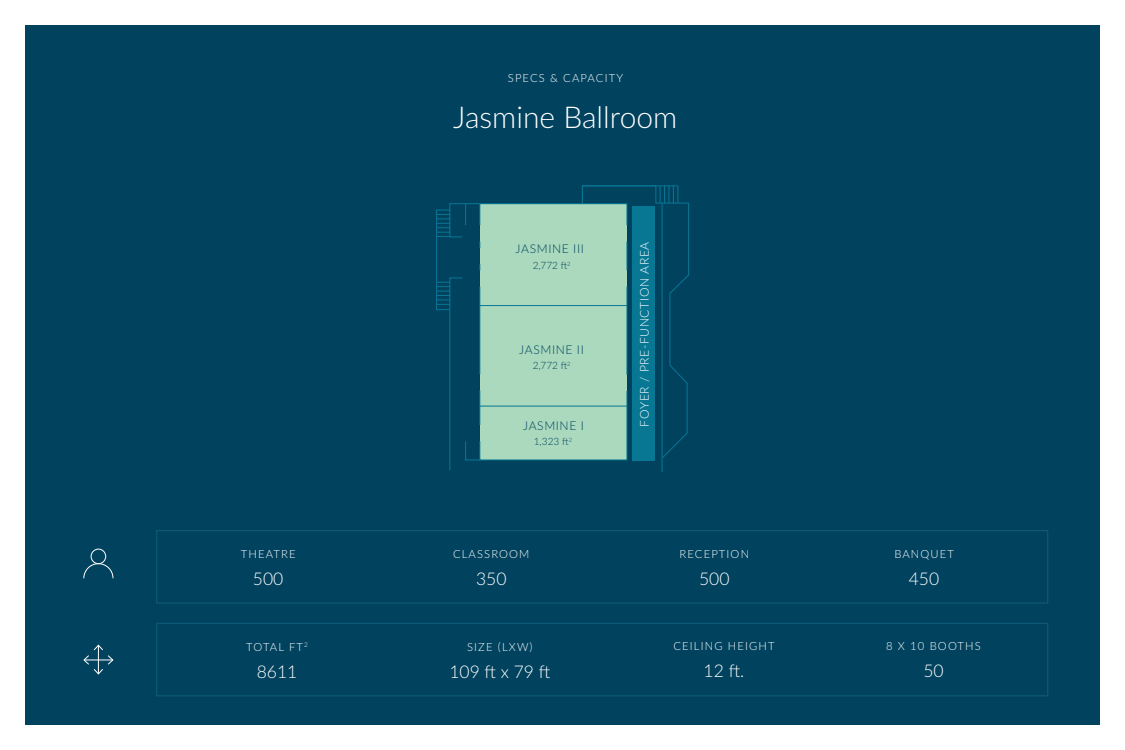
<style>
.page{position:relative;width:1125px;height:750px;background:#fff}
.page>*{position:absolute;margin:0;border:0;box-sizing:border-box;transform-origin:0 0}
.t1{font:300 30px "Lato";color:#fff}
.t2{font:300 17.5px "Lato";color:#fff}
.t3{font:300 12.12px "Lato";letter-spacing:.05em;color:#00415e}
.t4{font:300 12.12px "Lato";letter-spacing:.05em;color:#fff}
.t5{font:300 11.25px "Lato";letter-spacing:.1em;color:#fff}
.t6{font:300 10px "Lato";color:#00415e}
</style>
<div class="page">
<div style="left:25px;top:25px;width:1075px;height:700px;background:#01425f"></div>
<div style="left:156px;top:530px;width:892px;height:74px;border:1px solid #0e5875"></div>
<div style="left:156px;top:623px;width:892px;height:73px;border:1px solid #0e5875"></div>
<hr style="left:662px;top:204px;width:1px;height:268px;background:#077794">
<svg style="left:436px;top:185px;width:253px;height:286px"></svg>
<svg style="left:83px;top:563px;width:31px;height:16px"></svg>
<div style="left:91px;top:549px;width:15px;height:15px;border:1px solid #fff;border-radius:50%"></div>
<svg style="left:83px;top:644px;width:31px;height:31px"></svg>
<p class="t5" style="left:241px;top:546px;width:56px">THEATRE</p>
<h2 class="t2" style="left:253px;top:567px;width:32px">500</h2>
<p class="t5" style="left:246px;top:639px;width:63px">TOTAL FT<sup>2</sup></p>
<h2 class="t2" style="left:257px;top:659px;width:42px">8611</h2>
<p class="t5" style="left:508px;top:70px;width:117px">SPECS &amp; CAPACITY</p>
<h1 class="t1" style="left:453px;top:96px;width:226px">Jasmine Ballroom</h1>
<p class="t3" style="left:516px;top:240px;width:70px">JASMINE III</p>
<p class="t4" style="left:636px;top:427px;width:187px;rotate:-90deg">FOYER / PRE-FUNCTION AREA</p>
<p class="t6" style="left:533px;top:259px;width:40px">2,772 ft<sup>2</sup></p>
<p class="t3" style="left:519px;top:341px;width:66px">JASMINE II</p>
<p class="t6" style="left:533px;top:359px;width:40px">2,772 ft<sup>2</sup></p>
<p class="t3" style="left:523px;top:417px;width:62px">JASMINE I</p>
<p class="t6" style="left:534px;top:435px;width:40px">1,323 ft<sup>2</sup></p>
<p class="t5" style="left:453px;top:546px;width:78px">CLASSROOM</p>
<h2 class="t2" style="left:476px;top:567px;width:32px">350</h2>
<p class="t5" style="left:467px;top:639px;width:67px">SIZE (LXW)</p>
<h2 class="t2" style="left:449px;top:659px;width:102px">109 ft x 79 ft</h2>
<p class="t5" style="left:680px;top:546px;width:71px">RECEPTION</p>
<h2 class="t2" style="left:699px;top:567px;width:32px">500</h2>
<p class="t5" style="left:673px;top:638px;width:103px">CEILING HEIGHT</p>
<h2 class="t2" style="left:704px;top:659px;width:42px">12 ft.</h2>
<p class="t5" style="left:894px;top:546px;width:61px">BANQUET</p>
<h2 class="t2" style="left:909px;top:567px;width:32px">450</h2>
<p class="t5" style="left:886px;top:638px;width:96px">8 X 10 BOOTHS</p>
<h2 class="t2" style="left:923px;top:659px;width:22px">50</h2>
</div>
